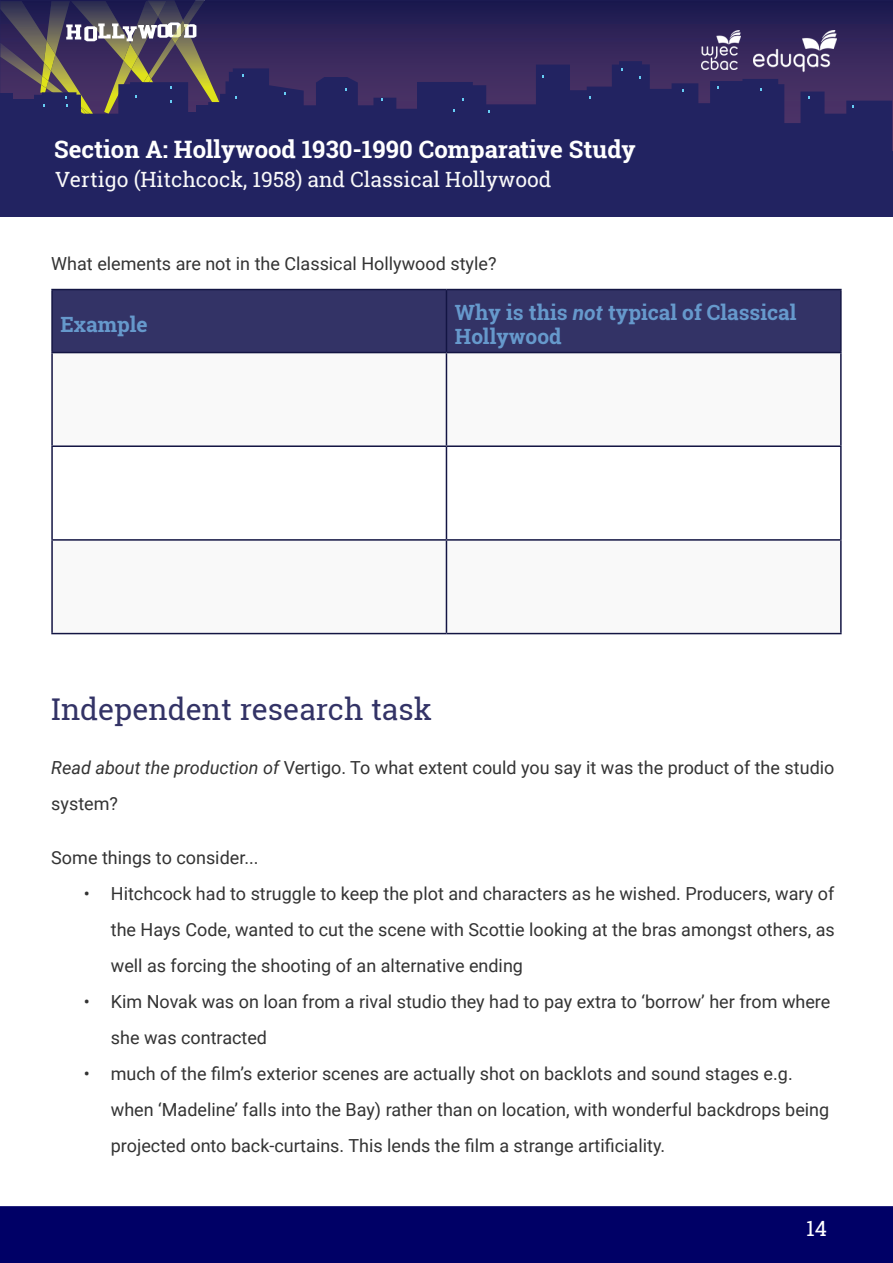
<style>
.page{position:relative;width:893px;height:1263px;background:#fff}
.page>*{position:absolute;margin:0;border:0;box-sizing:border-box;transform-origin:0 0}
.t1{font:30px "Roboto Slab";color:#336}
.t2{font:700 24px "Roboto Slab";color:#fff}
.table_header{font:700 21px/24px "Roboto Slab";color:#69c}
.t3{font:21px "Roboto Slab";color:#f9f9f9}
.t4{font:21px "Roboto Slab";color:#fff}
.Paragraph_text{font:18px/36px "Roboto";color:#333}
.s1{font-family:"Roboto";font-style:italic}
.s2{font-style:italic}
</style>
<div class="page">
<svg style="left:0;top:0;width:893px;height:152px;background:#2a2055"></svg>
<img style="left:93px;top:1px;width:28px;height:60px">
<img style="left:205px;top:0;width:15px;height:61px">
<img style="left:0;top:1px;width:93px;height:42px">
<img style="left:44px;top:41px;width:11px;height:2px">
<img style="left:121px;top:0;width:84px;height:61px">
<img style="left:172px;top:20px;width:13px;height:24px">
<img style="left:0;top:43px;width:97px;height:18px">
<svg style="left:66px;top:22px;width:130px;height:19px"></svg>
<svg style="left:0;top:61px;width:892px;height:91px;background:#302b60"></svg>
<div style="left:0;top:152px;width:893px;height:65px;background:#222361"></div>
<div style="left:0;top:94px;width:13px;height:36px;background:#222361"></div>
<div style="left:13px;top:100px;width:27px;height:26px;background:#222361"></div>
<div style="left:183px;top:113px;width:27px;height:16px;background:#222361"></div>
<div style="left:196px;top:105px;width:28px;height:16px;background:#222361"></div>
<div style="left:0;top:1206px;width:893px;height:57px;background:#006"></div>
<img style="left:702px;top:30px;width:38px;height:39px">
<img style="left:753px;top:30px;width:83px;height:43px">
<div style="left:53px;top:290px;width:787px;height:62px;background:#336"></div>
<svg style="left:53px;top:353px;width:787px;height:280px"></svg>
<svg style="left:53px;top:447px;width:787px;height:92px"></svg>
<hr style="left:51px;top:289px;width:395px;height:1px;background:#131543">
<hr style="left:51px;top:290px;width:2px;height:62px;background:#131543">
<hr style="left:51px;top:352px;width:395px;height:1px;background:#131543">
<hr style="left:446px;top:289px;width:396px;height:1px;background:#131543">
<hr style="left:446px;top:290px;width:1px;height:62px;background:#131543">
<hr style="left:840px;top:290px;width:2px;height:62px;background:#131543">
<hr style="left:446px;top:352px;width:396px;height:1px;background:#131543">
<hr style="left:51px;top:353px;width:2px;height:92px;background:#131543">
<hr style="left:51px;top:445px;width:395px;height:2px;background:#131543">
<hr style="left:51px;top:447px;width:2px;height:92px;background:#131543">
<hr style="left:51px;top:539px;width:395px;height:2px;background:#131543">
<hr style="left:51px;top:541px;width:2px;height:92px;background:#131543">
<hr style="left:51px;top:633px;width:395px;height:1px;background:#131543">
<hr style="left:446px;top:353px;width:1px;height:92px;background:#131543">
<hr style="left:840px;top:353px;width:2px;height:92px;background:#131543">
<hr style="left:446px;top:445px;width:396px;height:2px;background:#131543">
<hr style="left:446px;top:447px;width:1px;height:92px;background:#131543">
<hr style="left:840px;top:447px;width:2px;height:92px;background:#131543">
<hr style="left:446px;top:539px;width:396px;height:2px;background:#131543">
<hr style="left:446px;top:541px;width:1px;height:92px;background:#131543">
<hr style="left:840px;top:541px;width:2px;height:92px;background:#131543">
<hr style="left:446px;top:633px;width:396px;height:1px;background:#131543">
<h2 class="t2" style="left:54px;top:133px;width:583px">Section A: Hollywood 1930-1990 Comparative Study</h2>
<p class="t3" style="left:55px;top:165px;width:498px">Vertigo (Hitchcock, 1958) and Classical Hollywood</p>
<p class="Paragraph_text" style="left:51px;top:245px;width:447px">What elements are not in the Classical Hollywood style?</p>
<p class="table_header" style="left:61px;top:312px;width:89px">Example</p>
<p class="table_header" style="left:455px;top:300px;width:343px">Why is this <span class="s1">not</span> typical of Classical<br>Hollywood</p>
<p class="t1" style="left:51px;top:689px;width:382px">Independent research task</p>
<p class="Paragraph_text" style="left:51px;top:749px;width:785px"><span class="s2">Read about the production of</span> Vertigo. To what extent could you say it was the product of the studio system?</p>
<p class="Paragraph_text" style="left:51px;top:839px;width:209px">Some things to consider...</p>
<p class="Paragraph_text" style="left:111px;top:875px;width:725px;text-align:justify;text-indent:-27px">• Hitchcock had to struggle to keep the plot and characters as he wished. Producers, wary of the Hays Code, wanted to cut the scene with Scottie looking at the bras amongst others, as well as forcing the shooting of an alternative ending</p>
<p class="Paragraph_text" style="left:111px;top:983px;width:721px;text-indent:-27px">• Kim Novak was on loan from a rival studio they had to pay extra to ‘borrow’ her from where she was contracted</p>
<p class="Paragraph_text" style="left:111px;top:1055px;width:720px;text-indent:-27px">• much of the film’s exterior scenes are actually shot on backlots and sound stages e.g. when ‘Madeline’ falls into the Bay) rather than on location, with wonderful backdrops being projected onto back-curtains. This lends the film a strange artificiality.</p>
<p class="t4" style="left:806px;top:1214px;width:22px">14</p>
</div>
